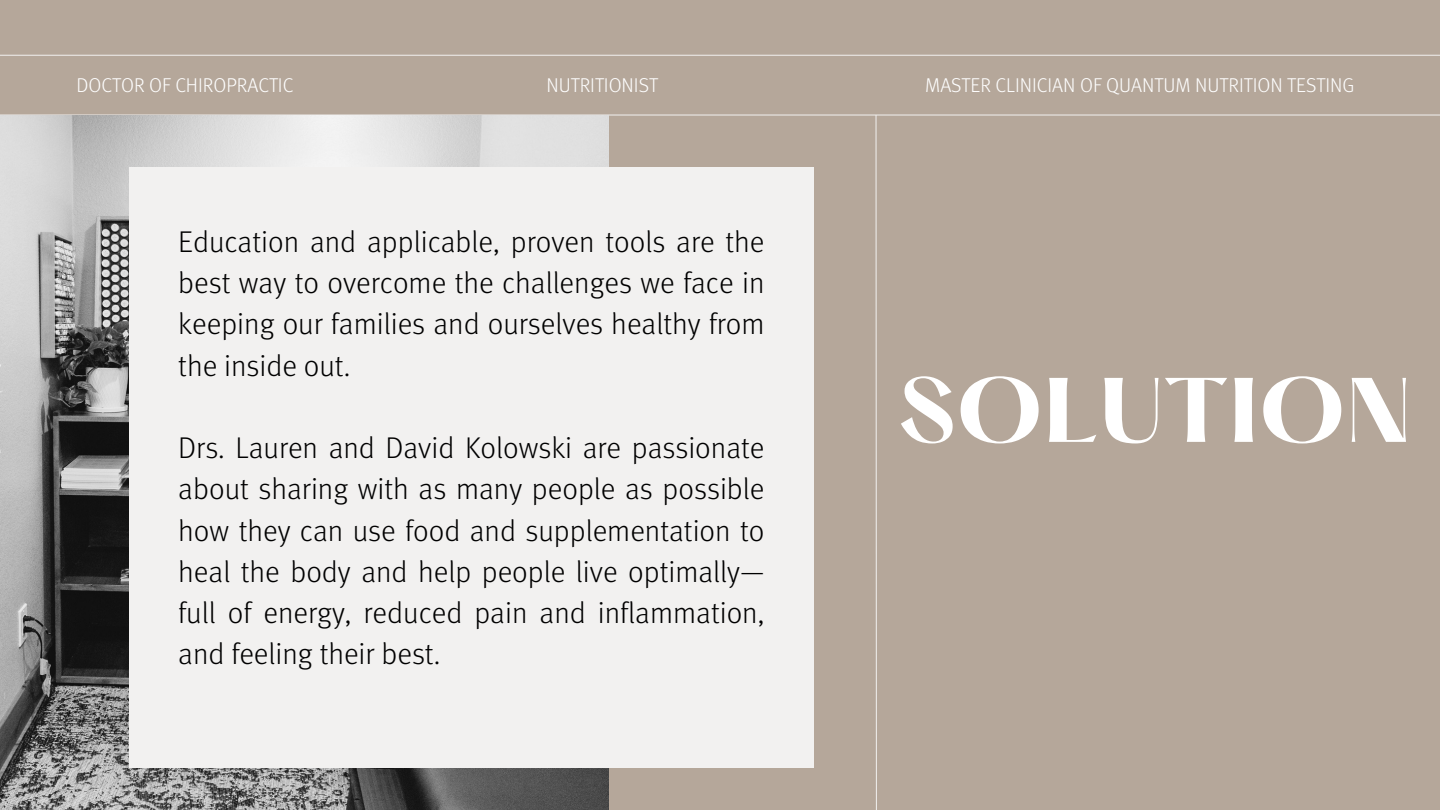
<style>
.page{position:relative;width:1440px;height:810px;background:#b5a79a}
.page>*{position:absolute;margin:0;border:0;box-sizing:border-box;transform-origin:0 0}
.t1{font:700 80px "Hatton";color:#fff}
.t2{font:300 30px/41.2px "Meta Pro";color:#000;text-align:justify}
.t3{font:300 20px "Meta Pro";color:#fff}
</style>
<div class="page">
<hr style="left:0;top:115px;width:1440px;height:1px;background:#f2f1f0">
<hr style="left:0;top:55px;width:1440px;height:1px;background:#f2f1f0">
<img style="left:0;top:115px;width:609px;height:695px">
<div style="left:130px;top:167px;width:683px;height:600px;background:#f2f1f0"></div>
<svg style="left:875px;top:114px;width:2px;height:696px"></svg>
<p class="t3" style="left:76px;top:69px;width:218px">DOCTOR OF CHIROPRACTIC</p>
<p class="t3" style="left:546px;top:69px;width:113px">NUTRITIONIST</p>
<p class="t3" style="left:925px;top:69px;width:431px">MASTER CLINICIAN OF QUANTUM NUTRITION TESTING</p>
<p class="t2" style="left:178px;top:219px;width:588px">Education and applicable, proven tools are the best way to overcome the challenges we face in keeping our families and ourselves healthy from the inside out.</p>
<p class="t2" style="left:178px;top:426px;width:588px">Drs. Lauren and David Kolowski are passionate about sharing with as many people as possible how they can use food and supplementation to heal the body and help people live optimally— full of energy, reduced pain and inflammation, and feeling their best.</p>
<h1 class="t1" style="left:898px;top:373px;width:515px">SOLUTION</h1>
</div>
